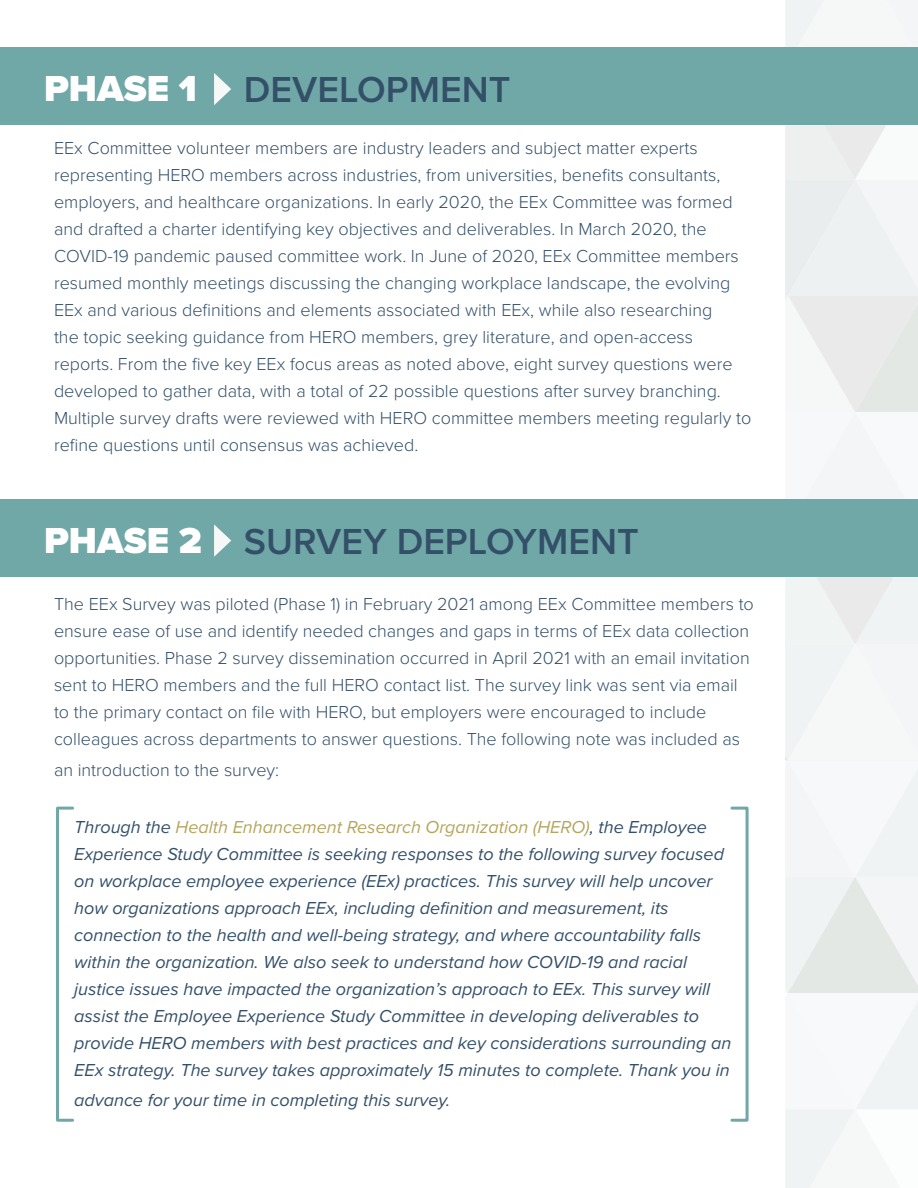
<style>
.page{position:relative;width:918px;height:1188px;background:#fff}
.page>*{position:absolute;margin:0;border:0;box-sizing:border-box;transform-origin:0 0}
.t1{font:600 37.5px "Proxima Nova";color:#345069}
.t2{font:900 37.5px "Proxima Nova";color:#fff}
.t3{font:300 18px/27px "Proxima Nova";color:#345069}
.t4{font:italic 18px/27px "Proxima Nova";color:#345069}
.s1{color:#b5a55d}
</style>
<div class="page">
<svg style="left:785px;top:0;width:133px;height:1188px"></svg>
<div style="left:0;top:48px;width:918px;height:77px;background:#70a8a7"></div>
<div style="left:0;top:499px;width:918px;height:78px;background:#70a8a7"></div>
<svg style="left:214px;top:73px;width:17px;height:32px"></svg>
<svg style="left:214px;top:524px;width:17px;height:33px"></svg>
<div style="left:56px;top:807px;width:18px;height:315px;border:3px solid #70a8a7"></div>
<div style="left:730px;top:807px;width:19px;height:315px;border:3px solid #70a8a7"></div>
<h1 class="t2" style="left:44px;top:61px;width:154px">PHASE 1</h1>
<h1 class="t1" style="left:244px;top:62px;width:268px">DEVELOPMENT</h1>
<p class="t3" style="left:54px;top:134px;width:699px">EEx Committee volunteer members are industry leaders and subject matter experts representing HERO members across industries, from universities, benefits consultants, employers, and healthcare organizations. In early 2020, the EEx Committee was formed and drafted a charter identifying key objectives and deliverables. In March 2020, the COVID-19 pandemic paused committee work. In June of 2020, EEx Committee members resumed monthly meetings discussing the changing workplace landscape, the evolving EEx and various definitions and elements associated with EEx, while also researching<br>the topic seeking guidance from HERO members, grey literature, and open-access reports. From the five key EEx focus areas as noted above, eight survey questions were developed to gather data, with a total of 22 possible questions after survey branching.<br>Multiple survey drafts were reviewed with HERO committee members meeting regularly to refine questions until consensus was achieved.</p>
<h1 class="t2" style="left:44px;top:512px;width:159px">PHASE 2</h1>
<h1 class="t1" style="left:244px;top:513px;width:396px">SURVEY DEPLOYMENT</h1>
<p class="t3" style="left:54px;top:590px;width:701px">The EEx Survey was piloted (Phase 1) in February 2021 among EEx Committee members to ensure ease of use and identify needed changes and gaps in terms of EEx data collection opportunities. Phase 2 survey dissemination occurred in April 2021 with an email invitation sent to HERO members and the full HERO contact list. The survey link was sent via email to the primary contact on file with HERO, but employers were encouraged to include colleagues across departments to answer questions. The following note was included as</p>
<p class="t3" style="left:54px;top:755px;width:227px">an introduction to the survey:</p>
<p class="t4" style="left:74px;top:812px;width:659px">Through the <span class="s1">Health Enhancement Research Organization (HERO)</span>, the Employee Experience Study Committee is seeking responses to the following survey focused on workplace employee experience (EEx) practices. This survey will help uncover how organizations approach EEx, including definition and measurement, its connection to the health and well-being strategy, and where accountability falls within the organization. We also seek to understand how COVID-19 and racial justice issues have impacted the organization’s approach to EEx. This survey will assist the Employee Experience Study Committee in developing deliverables to provide HERO members with best practices and key considerations surrounding an EEx strategy. The survey takes approximately 15 minutes to complete. Thank you in</p>
<p class="t4" style="left:74px;top:1085px;width:378px">advance for your time in completing this survey.</p>
</div>
